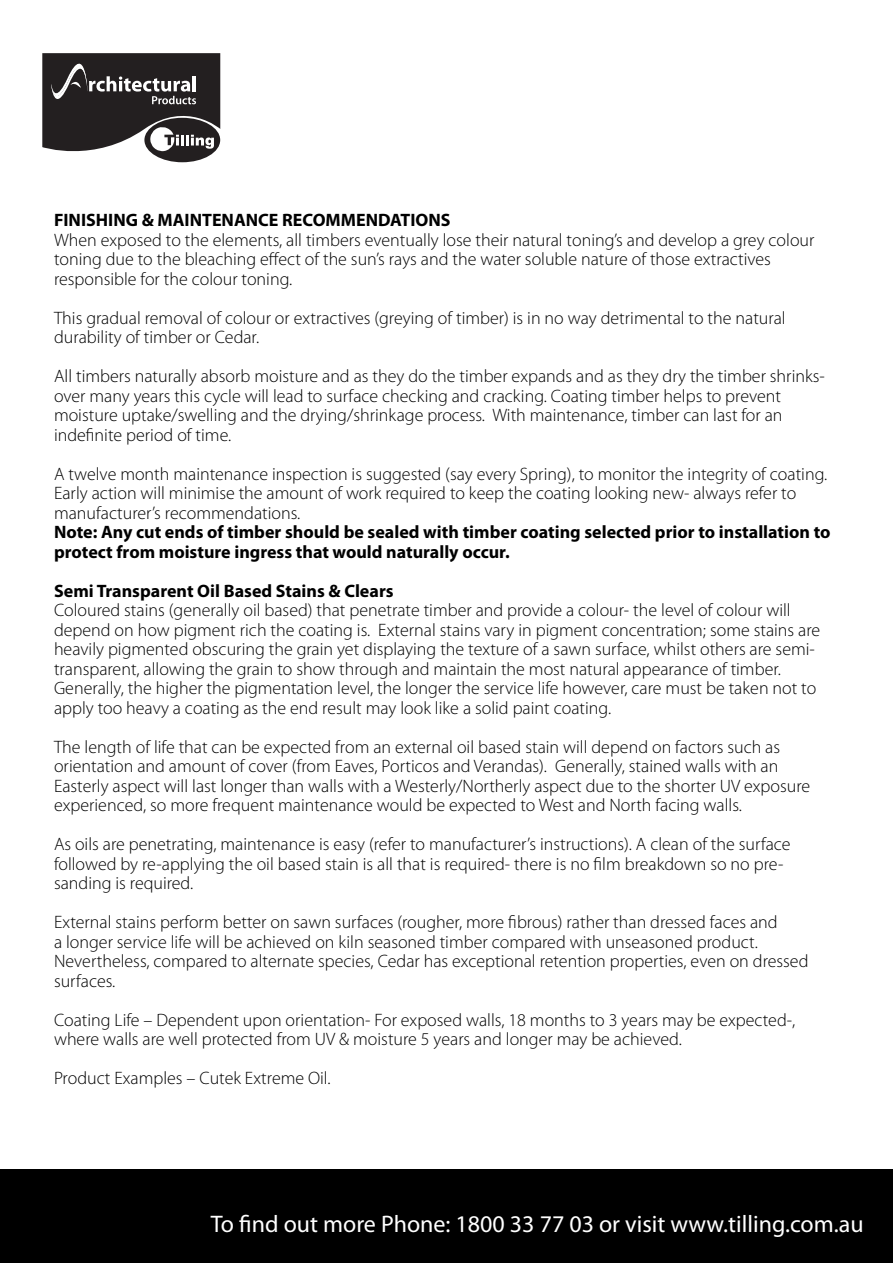
<style>
.page{position:relative;width:893px;height:1263px;background:#fff}
.page>*{position:absolute;margin:0;border:0;box-sizing:border-box;transform-origin:0 0}
.t1{font:24px "Myriad Pro";color:#fff}
.t2{font:300 18px/19.5px "Myriad Pro";color:#000}
.t3{font:700 18px/19.5px "Myriad Pro";color:#000}
</style>
<div class="page">
<div style="left:0;top:1169px;width:893px;height:94px;background:#000"></div>
<svg style="left:42px;top:53px;width:178px;height:109px"></svg>
<p class="t3" style="left:54px;top:210px;width:398px">FINISHING &amp; MAINTENANCE RECOMMENDATIONS</p>
<p class="t2" style="left:54px;top:230px;width:762px">When exposed to the elements, all timbers eventually lose their natural toning’s and develop a grey colour toning due to the bleaching effect of the sun’s rays and the water soluble nature of those extractives responsible for the colour toning.</p>
<p class="t2" style="left:54px;top:308px;width:733px">This gradual removal of colour or extractives (greying of timber) is in no way detrimental to the natural durability of timber or Cedar.</p>
<p class="t2" style="left:54px;top:366px;width:772px">All timbers naturally absorb moisture and as they do the timber expands and as they dry the timber shrinks&shy;over many years this cycle will lead to surface checking and cracking. Coating timber helps to prevent moisture uptake/swelling and the drying/shrinkage process. With maintenance, timber can last for an indefinite period of time.</p>
<p class="t2" style="left:54px;top:464px;width:775px">A twelve month maintenance inspection is suggested (say every Spring), to monitor the integrity of coating.<br>Early action will minimise the amount of work required to keep the coating looking new- always refer to manufacturer’s recommendations.</p>
<p class="t3" style="left:54px;top:522px;width:778px">Note: Any cut ends of timber should be sealed with timber coating selected prior to installation to protect from moisture ingress that would naturally occur.</p>
<p class="t3" style="left:54px;top:580px;width:341px">Semi Transparent Oil Based Stains &amp; Clears</p>
<p class="t2" style="left:54px;top:600px;width:768px">Coloured stains (generally oil based) that penetrate timber and provide a colour- the level of colour will depend on how pigment rich the coating is. External stains vary in pigment concentration; some stains are heavily pigmented obscuring the grain yet displaying the texture of a sawn surface, whilst others are semi&shy;transparent, allowing the grain to show through and maintain the most natural appearance of timber.<br>Generally, the higher the pigmentation level, the longer the service life however, care must be taken not to apply too heavy a coating as the end result may look like a solid paint coating.</p>
<p class="t2" style="left:54px;top:737px;width:758px">The length of life that can be expected from an external oil based stain will depend on factors such as orientation and amount of cover (from Eaves, Porticos and Verandas). Generally, stained walls with an Easterly aspect will last longer than walls with a Westerly/Northerly aspect due to the shorter UV exposure experienced, so more frequent maintenance would be expected to West and North facing walls.</p>
<p class="t2" style="left:54px;top:834px;width:738px">As oils are penetrating, maintenance is easy (refer to manufacturer’s instructions). A clean of the surface followed by re-applying the oil based stain is all that is required- there is no film breakdown so no pre&shy;sanding is required.</p>
<p class="t2" style="left:54px;top:912px;width:756px">External stains perform better on sawn surfaces (rougher, more fibrous) rather than dressed faces and<br>a longer service life will be achieved on kiln seasoned timber compared with unseasoned product.<br>Nevertheless, compared to alternate species, Cedar has exceptional retention properties, even on dressed surfaces.</p>
<p class="t2" style="left:54px;top:1010px;width:743px">Coating Life – Dependent upon orientation- For exposed walls, 18 months to 3 years may be expected-, where walls are well protected from UV &amp; moisture 5 years and longer may be achieved.</p>
<p class="t2" style="left:54px;top:1068px;width:278px">Product Examples – Cutek Extreme Oil.</p>
<h1 class="t1" style="left:211px;top:1209px;width:654px">To find out more Phone: 1800 33 77 03 or visit www.tilling.com.au</h1>
</div>
